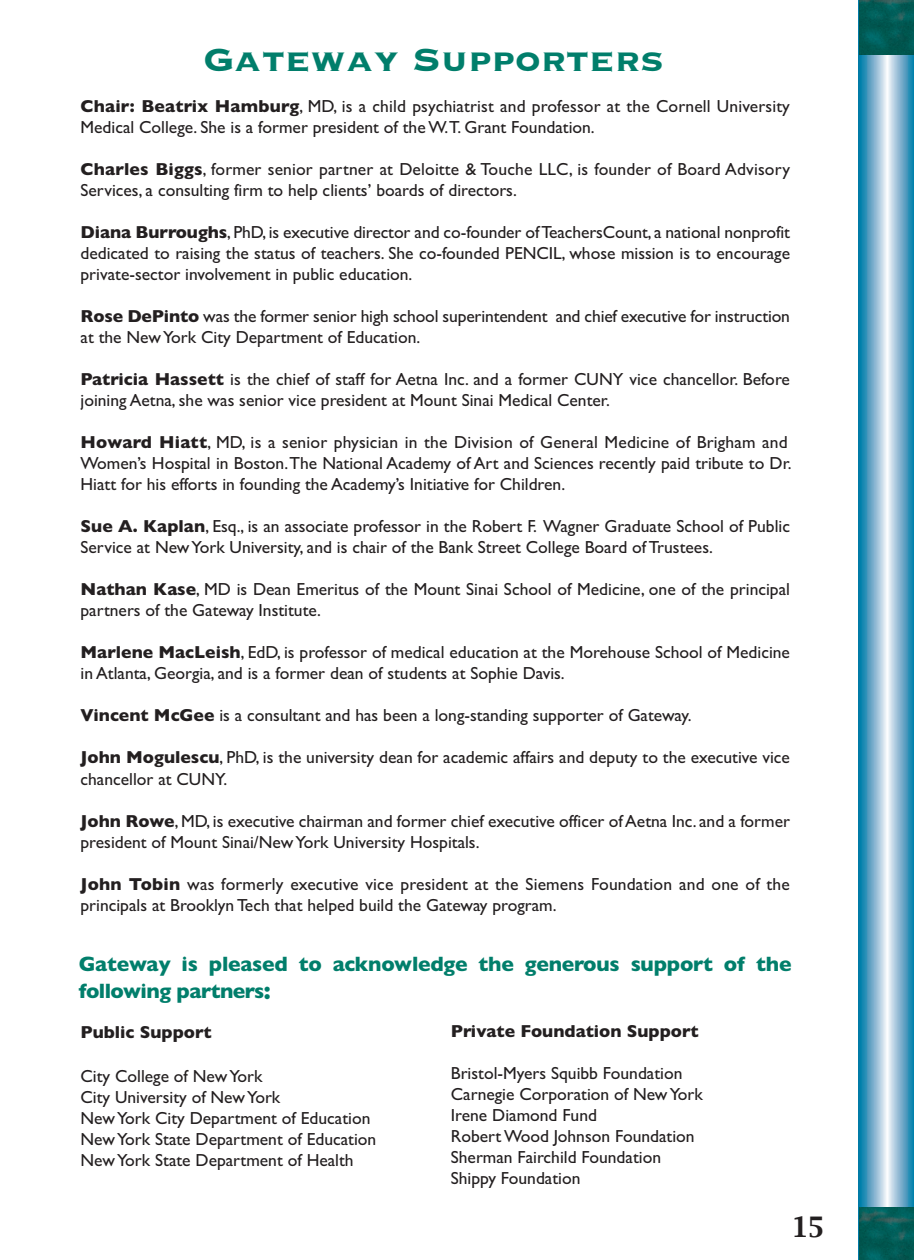
<style>
.page{position:relative;width:914px;height:1260px;background:#fff}
.page>*{position:absolute;margin:0;border:0;box-sizing:border-box;transform-origin:0 0}
.t1{font:700 42px "Copperplate";color:#017e6b}
.t2{font:24.5px "Capitals";color:#231f20}
.t3{font:700 21px/27.7px "Gill Sans";letter-spacing:-.01em;color:#017e6b}
.t4{font:17.5px/21px "Gill Sans";color:#231f20}
.t5{font:700 17.5px "Gill Sans";color:#231f20}
.s1{font-weight:700}
.s2{font-size:24.5px}
</style>
<div class="page">
<svg style="left:858px;top:0;width:56px;height:1260px;background:#78b1cd"></svg>
<img style="left:859px;top:0;width:55px;height:55px">
<img style="left:859px;top:1208px;width:55px;height:52px">
<h1 class="t1" style="left:203px;top:32px;width:462px">Gateway Supporters</h1>
<p class="t4" style="left:80px;top:97px;width:711px"><span class="s1">Chair: Beatrix Hamburg</span>, MD, is a child psychiatrist and professor at the Cornell University<br>Medical College. She is a former president of the W.T. Grant Foundation.</p>
<p class="t4" style="left:80px;top:160px;width:711px"><span class="s1">Charles Biggs</span>, former senior partner at Deloitte &amp; Touche LLC, is founder of Board Advisory<br>Services, a consulting firm to help clients’ boards of directors.</p>
<p class="t4" style="left:80px;top:223px;width:711px;text-align:justify"><span class="s1">Diana Burroughs</span>, PhD, is executive director and co-founder of TeachersCount, a national nonprofit dedicated to raising the status of teachers. She co-founded PENCIL, whose mission is to encourage private-sector involvement in public education.</p>
<p class="t4" style="left:80px;top:307px;width:711px"><span class="s1">Rose DePinto</span> was the former senior high school superintendent and chief executive for instruction at the New York City Department of Education.</p>
<p class="t4" style="left:80px;top:370px;width:711px"><span class="s1">Patricia Hassett</span> is the chief of staff for Aetna Inc. and a former CUNY vice chancellor. Before joining Aetna, she was senior vice president at Mount Sinai Medical Center.</p>
<p class="t4" style="left:80px;top:434px;width:712px"><span class="s1">Howard Hiatt</span>, MD, is a senior physician in the Division of General Medicine of Brigham and<br>Women’s Hospital in Boston. The National Academy of Art and Sciences recently paid tribute to Dr.<br>Hiatt for his efforts in founding the Academy’s Initiative for Children.</p>
<p class="t4" style="left:80px;top:518px;width:711px"><span class="s1">Sue A. Kaplan</span>, Esq., is an associate professor in the Robert F. Wagner Graduate School of Public<br>Service at New York University, and is chair of the Bank Street College Board of Trustees.</p>
<p class="t4" style="left:80px;top:581px;width:711px"><span class="s1">Nathan Kase</span>, MD is Dean Emeritus of the Mount Sinai School of Medicine, one of the principal partners of the Gateway Institute.</p>
<p class="t4" style="left:80px;top:644px;width:711px"><span class="s1">Marlene MacLeish</span>, EdD, is professor of medical education at the Morehouse School of Medicine in Atlanta, Georgia, and is a former dean of students at Sophie Davis.</p>
<p class="t4" style="left:80px;top:707px;width:612px"><span class="s1">Vincent McGee</span> is a consultant and has been a long-standing supporter of Gateway.</p>
<p class="t4" style="left:80px;top:749px;width:711px"><span class="s1">John Mogulescu</span>, PhD, is the university dean for academic affairs and deputy to the executive vice chancellor at CUNY.</p>
<p class="t4" style="left:80px;top:812px;width:711px"><span class="s1">John Rowe</span>, MD, is executive chairman and former chief executive officer of Aetna Inc. and a former president of Mount Sinai/New York University Hospitals.</p>
<p class="t4" style="left:80px;top:875px;width:711px"><span class="s1">John Tobin</span> was formerly executive vice president at the Siemens Foundation and one of the principals at Brooklyn Tech that helped build the Gateway program.</p>
<p class="t3" style="left:79px;top:952px;width:714px">Gateway is pleased to acknowledge the generous support of the following partners<span class="s2">:</span></p>
<p class="t5" style="left:80px;top:1026px;width:133px">Public Support</p>
<p class="t4" style="left:80px;top:1068px;width:297px">City College of New York<br>City University of New York<br>New York City Department of Education<br>New York State Department of Education<br>New York State Department of Health</p>
<p class="t5" style="left:451px;top:1025px;width:249px">Private Foundation Support</p>
<p class="t4" style="left:451px;top:1065px;width:253px">Bristol-Myers Squibb Foundation<br>Carnegie Corporation of New York<br>Irene Diamond Fund<br>Robert Wood Johnson Foundation<br>Sherman Fairchild Foundation<br>Shippy Foundation</p>
<h2 class="t2" style="left:791px;top:1214px;width:34px">15</h2>
</div>
